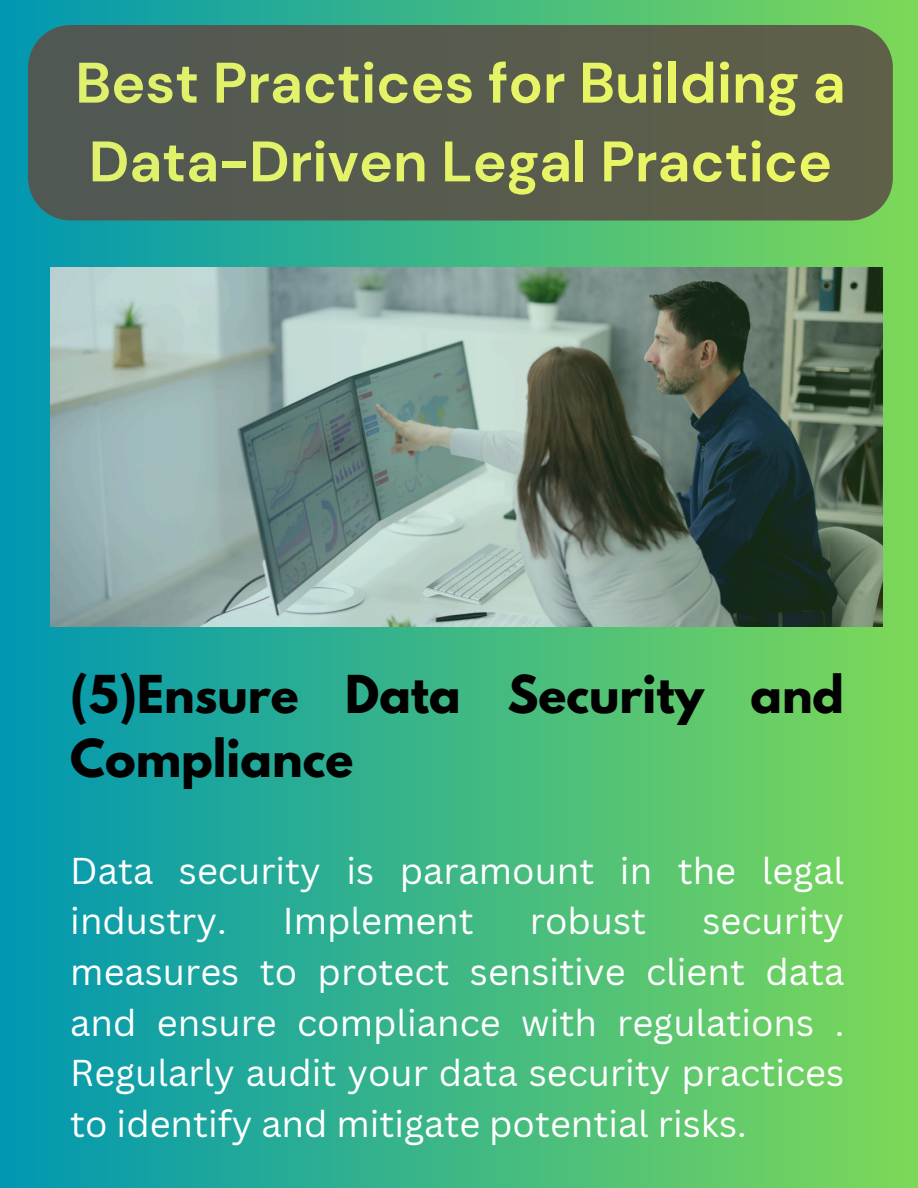
<style>
.page{position:relative;width:918px;height:1188px;background:#fff}
.page>*{position:absolute;margin:0;border:0;box-sizing:border-box;transform-origin:0 0}
.t1{font:700 57px/78.8px "DM Sans";color:#fffd63}
.t2{font:700 46.2px/64.2px "League Spartan";color:#000}
.t3{font:36.3px/50.7px "Canva Sans";color:#fff}
</style>
<div class="page">
<div style="left:0;top:0;width:918px;height:1188px;background:linear-gradient(to right,#0097b2,#7dd858)"></div>
<div style="left:28px;top:25px;width:865px;height:196px;background:#585c4e"></div>
<img style="left:51px;top:268px;width:831px;height:359px">
<h1 class="t1" style="left:75px;top:44px;width:772px">Best Practices for Building a<br>Data-Driven Legal Practice</h1>
<h1 class="t2" style="left:70px;top:668px;width:775px">(5)Ensure Data Security and<br>Compliance</h1>
<p class="t3" style="left:70px;top:844px;width:775px">Data security is paramount in the legal industry.</p>
<p class="t3" style="left:70px;top:895px;width:775px;text-align:justify;text-indent:632px">security measures to protect sensitive client data and ensure compliance with regulations .<br>Regularly audit your data security practices to identify and mitigate potential risks.</p>
<p class="t3" style="left:283px;top:895px;width:192px">Implement</p>
<p class="t3" style="left:530px;top:895px;width:118px">robust</p>
</div>
